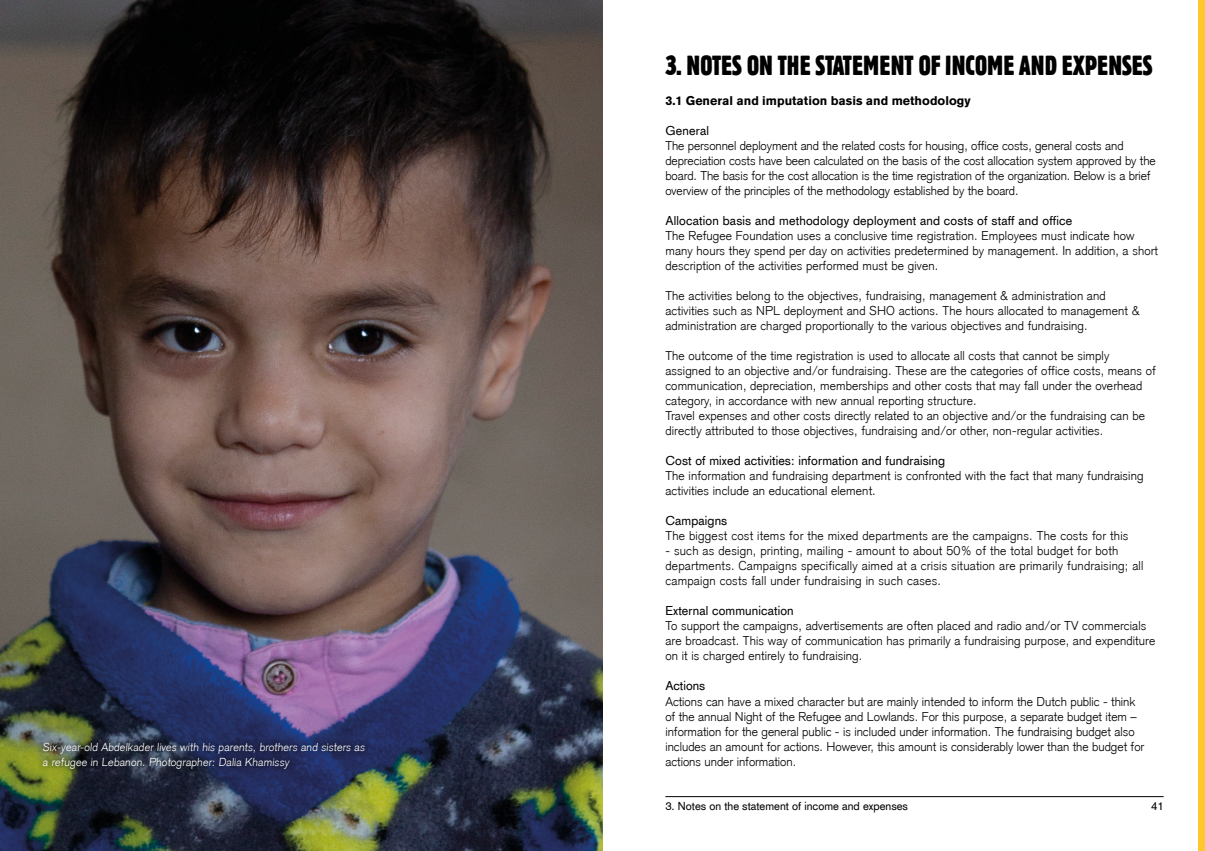
<style>
.page{position:relative;width:1205px;height:851px;background:#fff}
.page>*{position:absolute;margin:0;border:0;box-sizing:border-box;transform-origin:0 0}
.t1{font:27.5px "Block BE Extra Cn";letter-spacing:.01em;color:#000}
.t2{font:300 12.5px/15px "Akzidenz Grotesk";letter-spacing:.01em;color:#000}
.t3{font:12.5px "Akzidenz Grotesk CE";letter-spacing:.01em;color:#000}
.t4{font:700 12.5px "Akzidenz Grotesk BE";color:#000}
.t5{font:300 11.25px/15px "Akzidenz Grotesk";color:#fff}
.t6{font:11.25px "Akzidenz Grotesk CE";color:#000}
</style>
<div class="page">
<hr style="left:665px;top:796px;width:498px;height:1px;background:#000">
<div style="left:1198px;top:0;width:7px;height:850px;background:#ffc72c"></div>
<img style="left:0;top:0;width:602px;height:850px">
<svg style="left:37px;top:736px;width:334px;height:38px;background:#2b344c"></svg>
<p class="t5" style="left:43px;top:739px;width:325px">Six-year-old Abdelkader lives with his parents, brothers and sisters as a refugee in Lebanon. Photographer: Dalia Khamissy</p>
<h1 class="t1" style="left:665px;top:50px;width:489px">3. NOTES ON THE STATEMENT OF INCOME AND EXPENSES</h1>
<p class="t4" style="left:665px;top:93px;width:307px">3.1 General and imputation basis and methodology</p>
<p class="t3" style="left:665px;top:122px;width:45px">General</p>
<p class="t2" style="left:665px;top:138px;width:492px">The personnel deployment and the related costs for housing, office costs, general costs and depreciation costs have been calculated on the basis of the cost allocation system approved by the board. The basis for the cost allocation is the time registration of the organization. Below is a brief overview of the principles of the methodology established by the board.</p>
<p class="t3" style="left:665px;top:212px;width:408px">Allocation basis and methodology deployment and costs of staff and office</p>
<p class="t2" style="left:665px;top:228px;width:494px">The Refugee Foundation uses a conclusive time registration. Employees must indicate how many hours they spend per day on activities predetermined by management. In addition, a short description of the activities performed must be given.</p>
<p class="t2" style="left:665px;top:288px;width:476px">The activities belong to the objectives, fundraising, management &amp; administration and activities such as NPL deployment and SHO actions. The hours allocated to management &amp; administration are charged proportionally to the various objectives and fundraising.</p>
<p class="t2" style="left:665px;top:348px;width:492px">The outcome of the time registration is used to allocate all costs that cannot be simply assigned to an objective and/or fundraising. These are the categories of office costs, means of communication, depreciation, memberships and other costs that may fall under the overhead category, in accordance with new annual reporting structure.<br>Travel expenses and other costs directly related to an objective and/or the fundraising can be directly attributed to those objectives, fundraising and/or other, non-regular activities.</p>
<p class="t3" style="left:665px;top:452px;width:281px">Cost of mixed activities: information and fundraising</p>
<p class="t2" style="left:665px;top:468px;width:480px">The information and fundraising department is confronted with the fact that many fundraising activities include an educational element.</p>
<p class="t3" style="left:665px;top:512px;width:63px">Campaigns</p>
<p class="t2" style="left:665px;top:528px;width:464px">The biggest cost items for the mixed departments are the campaigns. The costs for this</p>
<p class="t2" style="left:665px;top:543px;width:480px">- such as design, printing, mailing - amount to about 50% of the total budget for both departments. Campaigns specifically aimed at a crisis situation are primarily fundraising; all campaign costs fall under fundraising in such cases.</p>
<p class="t3" style="left:665px;top:602px;width:130px">External communication</p>
<p class="t2" style="left:665px;top:618px;width:491px">To support the campaigns, advertisements are often placed and radio and/or TV commercials are broadcast. This way of communication has primarily a fundraising purpose, and expenditure on it is charged entirely to fundraising.</p>
<p class="t3" style="left:665px;top:677px;width:41px">Actions</p>
<p class="t2" style="left:665px;top:693px;width:480px">Actions can have a mixed character but are mainly intended to inform the Dutch public - think of the annual Night of the Refugee and Lowlands. For this purpose, a separate budget item – information for the general public - is included under information. The fundraising budget also includes an amount for actions. However, this amount is considerably lower than the budget for actions under information.</p>
<p class="t6" style="left:665px;top:798px;width:244px">3. Notes on the statement of income and expenses</p>
<p class="t6" style="left:1151px;top:798px;width:14px">41</p>
</div>
